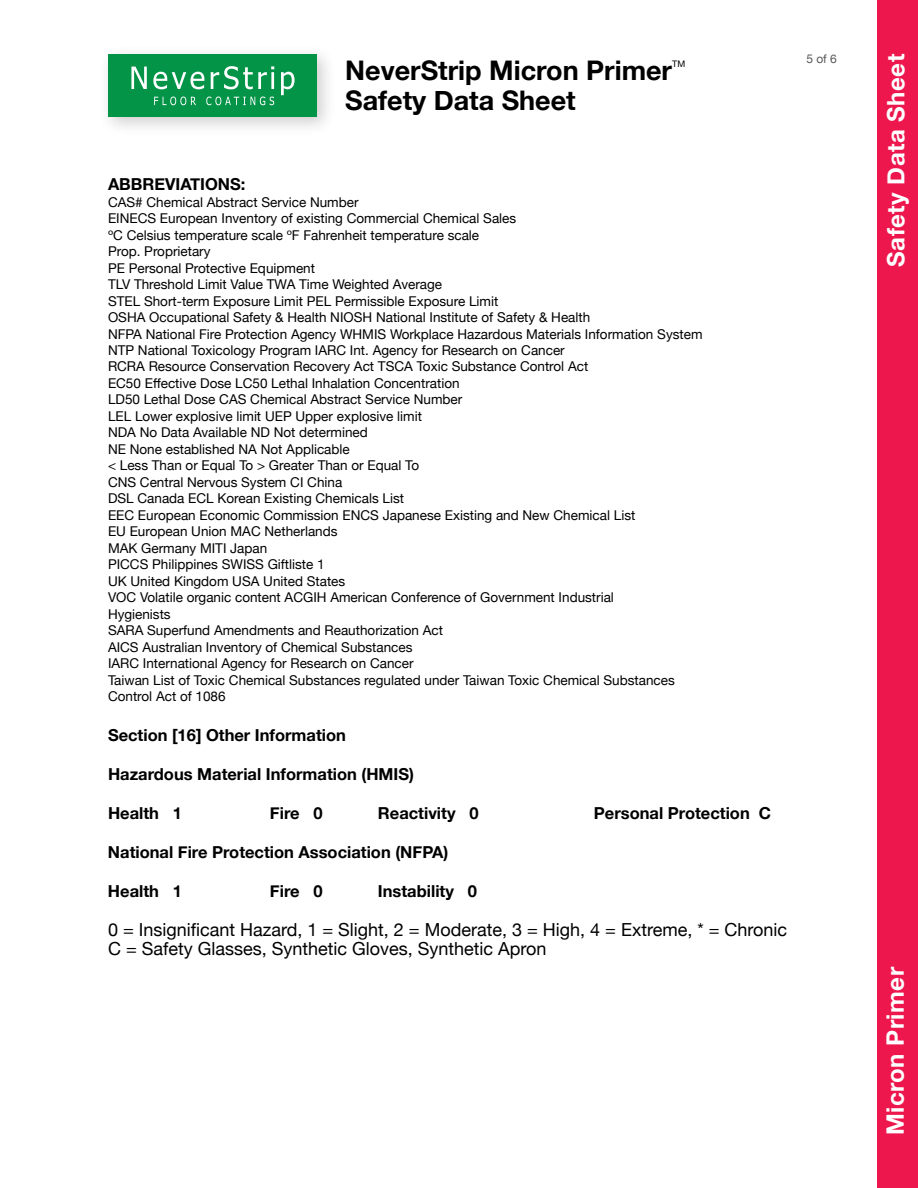
<style>
.page{position:relative;width:918px;height:1188px;background:#fff}
.page>*{position:absolute;margin:0;border:0;box-sizing:border-box;transform-origin:0 0}
.t1{font:700 27px "Helvetica Neue";color:#000}
.t2{font:700 24px "Helvetica Neue";letter-spacing:.02em;color:#fff}
.t3{font:18px/19.5px "Helvetica Neue";color:#000}
.t4{font:700 16.5px "Helvetica Neue";color:#000}
.t5{font:13.5px/16.5px "Helvetica Neue";color:#000}
.t6{font:12px "Helvetica Neue";color:#58595b}
.t7{font:9px "Helvetica Neue";color:#000}
</style>
<div class="page">
<div style="left:878px;top:0;width:40px;height:1188px;background:#ed174e"></div>
<div style="left:98px;top:44px;width:239px;height:93px;background:#000;opacity:.2"></div>
<div style="left:108px;top:54px;width:209px;height:63px;background:#039447"></div>
<svg style="left:131px;top:67px;width:16px;height:22px"></svg>
<svg style="left:153px;top:72px;width:51px;height:17px"></svg>
<svg style="left:211px;top:66px;width:63px;height:23px"></svg>
<hr style="left:271px;top:72px;width:3px;height:17px;background:#fff">
<svg style="left:281px;top:72px;width:14px;height:23px"></svg>
<svg style="left:154px;top:97px;width:42px;height:8px"></svg>
<svg style="left:206px;top:97px;width:68px;height:8px"></svg>
<h1 class="t1" style="left:345px;top:50px;width:328px">NeverStrip Micron Primer</h1>
<p class="t7" style="left:672px;top:57px;width:15px">TM</p>
<h1 class="t1" style="left:345px;top:80px;width:232px">Safety Data Sheet</h1>
<p class="t6" style="left:806px;top:50px;width:32px">5 of 6</p>
<p class="t4" style="left:108px;top:171px;width:139px">ABBREVIATIONS:</p>
<p class="t5" style="left:108px;top:194px;width:596px">CAS# Chemical Abstract Service Number<br>EINECS European Inventory of existing Commercial Chemical Sales<br>ºC Celsius temperature scale ºF Fahrenheit temperature scale<br>Prop. Proprietary<br>PE Personal Protective Equipment<br>TLV Threshold Limit Value TWA Time Weighted Average<br>STEL Short-term Exposure Limit PEL Permissible Exposure Limit<br>OSHA Occupational Safety &amp; Health NIOSH National Institute of Safety &amp; Health<br>NFPA National Fire Protection Agency WHMIS Workplace Hazardous Materials Information System NTP National Toxicology Program IARC Int. Agency for Research on Cancer<br>RCRA Resource Conservation Recovery Act TSCA Toxic Substance Control Act<br>EC50 Effective Dose LC50 Lethal Inhalation Concentration<br>LD50 Lethal Dose CAS Chemical Abstract Service Number<br>LEL Lower explosive limit UEP Upper explosive limit<br>NDA No Data Available ND Not determined<br>NE None established NA Not Applicable<br>&lt; Less Than or Equal To &gt; Greater Than or Equal To<br>CNS Central Nervous System CI China<br>DSL Canada ECL Korean Existing Chemicals List<br>EEC European Economic Commission ENCS Japanese Existing and New Chemical List<br>EU European Union MAC Netherlands<br>MAK Germany MITI Japan<br>PICCS Philippines SWISS Giftliste 1<br>UK United Kingdom USA United States<br>VOC Volatile organic content ACGIH American Conference of Government Industrial<br>Hygienists<br>SARA Superfund Amendments and Reauthorization Act<br>AICS Australian Inventory of Chemical Substances<br>IARC International Agency for Research on Cancer<br>Taiwan List of Toxic Chemical Substances regulated under Taiwan Toxic Chemical Substances Control Act of 1086</p>
<p class="t4" style="left:108px;top:722px;width:239px">Section [16] Other Information</p>
<p class="t4" style="left:108px;top:761px;width:308px">Hazardous Material Information (HMIS)</p>
<p class="t4" style="left:108px;top:800px;width:75px">Health 1</p>
<p class="t4" style="left:270px;top:800px;width:54px">Fire 0</p>
<p class="t4" style="left:378px;top:800px;width:102px">Reactivity 0</p>
<p class="t4" style="left:594px;top:800px;width:179px">Personal Protection C</p>
<p class="t4" style="left:108px;top:839px;width:342px">National Fire Protection Association (NFPA)</p>
<p class="t4" style="left:108px;top:878px;width:75px">Health 1</p>
<p class="t4" style="left:270px;top:878px;width:54px">Fire 0</p>
<p class="t4" style="left:378px;top:878px;width:100px">Instability 0</p>
<h3 class="t3" style="left:108px;top:920px;width:681px">0 = Insignificant Hazard, 1 = Slight, 2 = Moderate, 3 = High, 4 = Extreme, * = Chronic<br>C = Safety Glasses, Synthetic Gloves, Synthetic Apron</h3>
<h2 class="t2" style="left:877px;top:267px;width:214px;rotate:-90deg">Safety Data Sheet</h2>
<h2 class="t2" style="left:877px;top:1135px;width:170px;rotate:-90deg">Micron Primer</h2>
</div>
